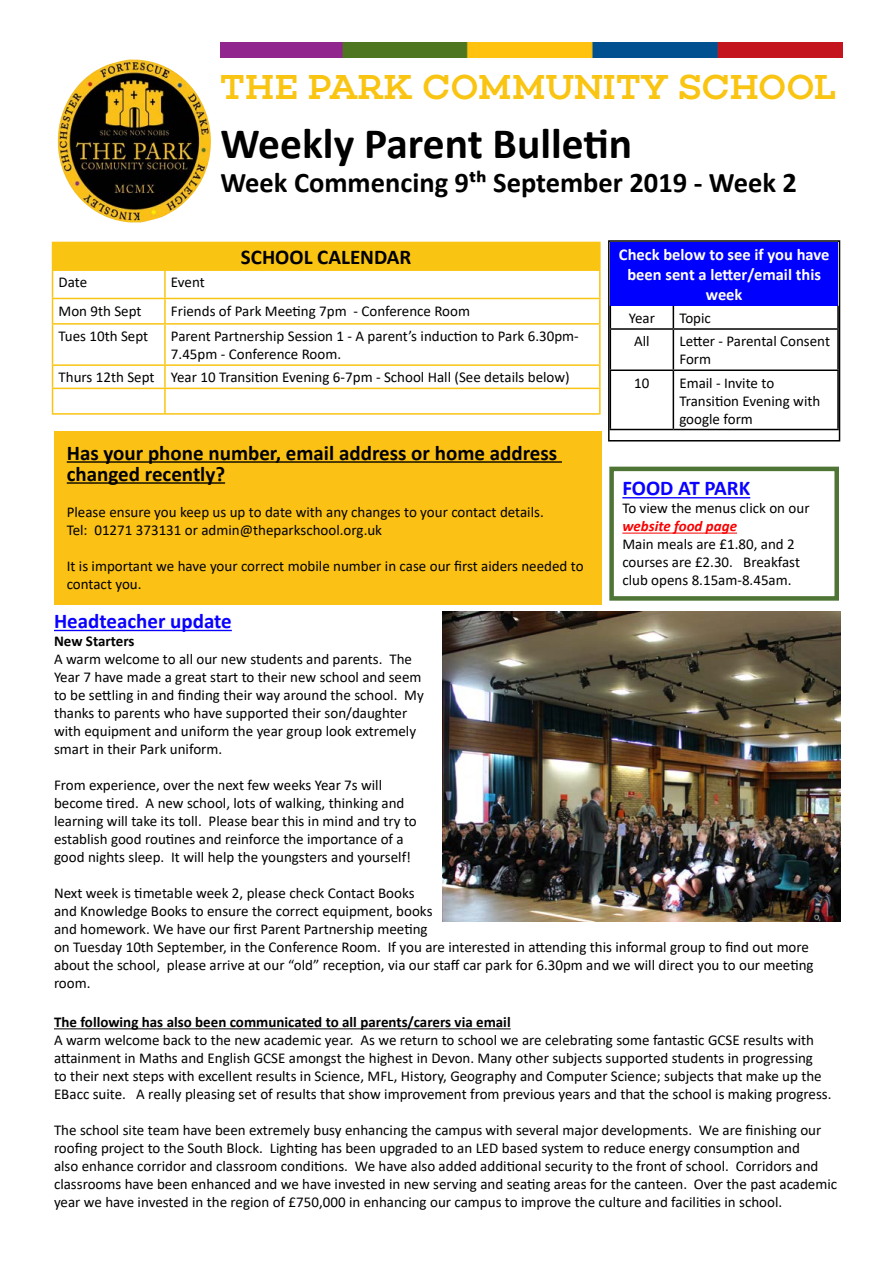
<style>
.page{position:relative;width:893px;height:1263px;background:#fff}
.page>*{position:absolute;margin:0;border:0;box-sizing:border-box;transform-origin:0 0}
.t1{font:700 43.5px "Calibri";color:#000}
.t2{font:35.25px "Choplin Medium DEMO";letter-spacing:-.01em;color:#f9c412}
.t3{font:700 28.5px "Calibri";color:#000}
.t4{font:700 21px/21px "Calibri";color:#000}
.t5{font:700 21px "Calibri";color:#0a00ff}
.t6{font:700 16.5px/19.8px "Calibri";color:#fff;text-align:center}
.t7{font:15px/18px "Calibri";color:#000}
.t8{font:700 15px "Calibri";color:#000}
.t9{font:italic 700 15px "Calibri";color:#f90000}
</style>
<div class="page">
<hr style="left:54px;top:630px;width:178px;height:1px;background:#0a00ff">
<hr style="left:54px;top:1028px;width:457px;height:1px;background:#000">
<img style="left:57px;top:59px;width:154px;height:164px">
<img style="left:220px;top:42px;width:623px;height:15px">
<div style="left:53px;top:242px;width:547px;height:28px;background:#f9c412"></div>
<svg style="left:53px;top:299px;width:546px;height:114px"></svg>
<hr style="left:52px;top:242px;width:113px;height:1px;background:#f9c412">
<hr style="left:165px;top:242px;width:436px;height:1px;background:#f9c412">
<hr style="left:599px;top:243px;width:2px;height:26px;background:#f9c412">
<hr style="left:52px;top:269px;width:113px;height:2px;background:#f9c412">
<hr style="left:165px;top:269px;width:436px;height:2px;background:#f9c412">
<hr style="left:164px;top:271px;width:2px;height:27px;background:#f9c412">
<hr style="left:599px;top:271px;width:2px;height:27px;background:#f9c412">
<hr style="left:52px;top:298px;width:113px;height:1px;background:#f9c412">
<svg style="left:52px;top:243px;width:1px;height:80px"></svg>
<hr style="left:165px;top:298px;width:436px;height:1px;background:#f9c412">
<hr style="left:164px;top:299px;width:2px;height:24px;background:#f9c412">
<hr style="left:599px;top:299px;width:2px;height:24px;background:#f9c412">
<hr style="left:52px;top:323px;width:113px;height:2px;background:#f9c412">
<hr style="left:52px;top:325px;width:1px;height:39px;background:#f9c412">
<hr style="left:165px;top:323px;width:436px;height:2px;background:#f9c412">
<hr style="left:164px;top:325px;width:2px;height:39px;background:#f9c412">
<hr style="left:599px;top:325px;width:2px;height:39px;background:#f9c412">
<hr style="left:52px;top:364px;width:113px;height:2px;background:#f9c412">
<hr style="left:165px;top:364px;width:436px;height:2px;background:#f9c412">
<hr style="left:164px;top:366px;width:2px;height:22px;background:#f9c412">
<hr style="left:599px;top:366px;width:2px;height:22px;background:#f9c412">
<hr style="left:52px;top:388px;width:113px;height:1px;background:#f9c412">
<svg style="left:52px;top:366px;width:1px;height:47px"></svg>
<hr style="left:165px;top:388px;width:436px;height:1px;background:#f9c412">
<hr style="left:164px;top:389px;width:2px;height:24px;background:#f9c412">
<hr style="left:599px;top:389px;width:2px;height:24px;background:#f9c412">
<hr style="left:52px;top:413px;width:113px;height:2px;background:#f9c412">
<hr style="left:165px;top:413px;width:436px;height:2px;background:#f9c412">
<hr style="left:622px;top:497px;width:128px;height:1px;background:#0a00ff">
<hr style="left:622px;top:533px;width:115px;height:1px;background:#f90000">
<div style="left:609px;top:467px;width:230px;height:134px;border:4px solid #4f7536"></div>
<div style="left:610px;top:242px;width:228px;height:64px;background:#00f"></div>
<svg style="left:673px;top:306px;width:1px;height:22px"></svg>
<hr style="left:610px;top:328px;width:63px;height:2px;background:#000">
<hr style="left:673px;top:328px;width:166px;height:2px;background:#000">
<hr style="left:673px;top:330px;width:1px;height:39px;background:#000">
<hr style="left:610px;top:369px;width:63px;height:2px;background:#000">
<hr style="left:673px;top:369px;width:166px;height:2px;background:#000">
<hr style="left:673px;top:371px;width:1px;height:58px;background:#000">
<hr style="left:610px;top:429px;width:63px;height:1px;background:#000">
<hr style="left:673px;top:429px;width:166px;height:1px;background:#000">
<div style="left:608px;top:240px;width:232px;height:201px;border:2px solid #000"></div>
<div style="left:54px;top:431px;width:547px;height:173px;background:#fbc115"></div>
<hr style="left:67px;top:461px;width:495px;height:2px;background:#000">
<hr style="left:67px;top:482px;width:158px;height:2px;background:#000">
<img style="left:442px;top:611px;width:399px;height:311px">
<h2 class="t2" style="left:220px;top:67px;width:618px">THE PARK COMMUNITY SCHOOL</h2>
<h1 class="t1" style="left:220px;top:113px;width:413px">Weekly Parent Bulletin</h1>
<h3 class="t3" style="left:220px;top:163px;width:578px">Week Commencing 9th September 2019 - Week 2</h3>
<h3 class="t4" style="left:241px;top:246px;width:172px">SCHOOL CALENDAR</h3>
<p class="t7" style="left:59px;top:273px;width:30px">Date</p>
<p class="t7" style="left:171px;top:273px;width:35px">Event</p>
<p class="t7" style="left:59px;top:301px;width:85px">Mon 9th Sept</p>
<p class="t7" style="left:171px;top:301px;width:301px">Friends of Park Meeting 7pm - Conference Room</p>
<p class="t7" style="left:59px;top:327px;width:91px">Tues 10th Sept</p>
<p class="t7" style="left:171px;top:327px;width:409px">Parent Partnership Session 1 - A parent’s induction to Park 6.30pm-<br>7.45pm - Conference Room.</p>
<p class="t7" style="left:59px;top:368px;width:513px">Thurs 12th Sept Year 10 Transition Evening 6-7pm - School Hall (See details below)</p>
<h3 class="t4" style="left:67px;top:442px;width:492px">Has your phone number, email address or home address changed recently?</h3>
<p class="t7" style="left:67px;top:502px;width:479px">Please ensure you keep us up to date with any changes to your contact details.<br>Tel: 01271 373131 or admin@theparkschool.org.uk</p>
<p class="t7" style="left:67px;top:556px;width:518px">It is important we have your correct mobile number in case our first aiders needed to contact you.</p>
<p class="t6" style="left:619px;top:245px;width:212px">Check below to see if you have been sent a letter/email this week</p>
<p class="t7" style="left:629px;top:309px;width:28px">Year</p>
<p class="t7" style="left:679px;top:309px;width:33px">Topic</p>
<p class="t7" style="left:634px;top:332px;width:17px">All</p>
<p class="t7" style="left:679px;top:332px;width:152px">Letter - Parental Consent<br>Form</p>
<p class="t7" style="left:634px;top:373px;width:17px">10</p>
<p class="t7" style="left:679px;top:373px;width:142px">Email - Invite to<br>Transition Evening with google form</p>
<h3 class="t5" style="left:622px;top:474px;width:129px">FOOD AT PARK</h3>
<p class="t7" style="left:622px;top:499px;width:189px">To view the menus click on our</p>
<p class="t9" style="left:622px;top:516px;width:116px">website food page</p>
<p class="t7" style="left:622px;top:535px;width:179px">Main meals are £1.80, and 2 courses are £2.30. Breakfast club opens 8.15am-8.45am.</p>
<h3 class="t5" style="left:54px;top:606px;width:179px">Headteacher update</h3>
<p class="t8" style="left:54px;top:630px;width:82px">New Starters</p>
<p class="t7" style="left:54px;top:650px;width:371px">A warm welcome to all our new students and parents. The Year 7 have made a great start to their new school and seem to be settling in and finding their way around the school. My thanks to parents who have supported their son/daughter with equipment and uniform the year group look extremely smart in their Park uniform.</p>
<p class="t7" style="left:54px;top:776px;width:364px">From experience, over the next few weeks Year 7s will become tired. A new school, lots of walking, thinking and learning will take its toll. Please bear this in mind and try to establish good routines and reinforce the importance of a good nights sleep. It will help the youngsters and yourself!</p>
<p class="t7" style="left:54px;top:884px;width:761px">Next week is timetable week 2, please check Contact Books<br>and Knowledge Books to ensure the correct equipment, books<br>and homework. We have our first Parent Partnership meeting<br>on Tuesday 10th September, in the Conference Room. If you are interested in attending this informal group to find out more about the school, please arrive at our “old” reception, via our staff car park for 6.30pm and we will direct you to our meeting room.</p>
<p class="t8" style="left:54px;top:1011px;width:458px">The following has also been communicated to all parents/carers via email</p>
<p class="t7" style="left:54px;top:1031px;width:779px">A warm welcome back to the new academic year. As we return to school we are celebrating some fantastic GCSE results with attainment in Maths and English GCSE amongst the highest in Devon. Many other subjects supported students in progressing<br>to their next steps with excellent results in Science, MFL, History, Geography and Computer Science; subjects that make up the EBacc suite. A really pleasing set of results that show improvement from previous years and that the school is making progress.</p>
<p class="t7" style="left:54px;top:1121px;width:785px">The school site team have been extremely busy enhancing the campus with several major developments. We are finishing our roofing project to the South Block. Lighting has been upgraded to an LED based system to reduce energy consumption and<br>also enhance corridor and classroom conditions. We have also added additional security to the front of school. Corridors and classrooms have been enhanced and we have invested in new serving and seating areas for the canteen. Over the past academic year we have invested in the region of £750,000 in enhancing our campus to improve the culture and facilities in school.</p>
</div>
